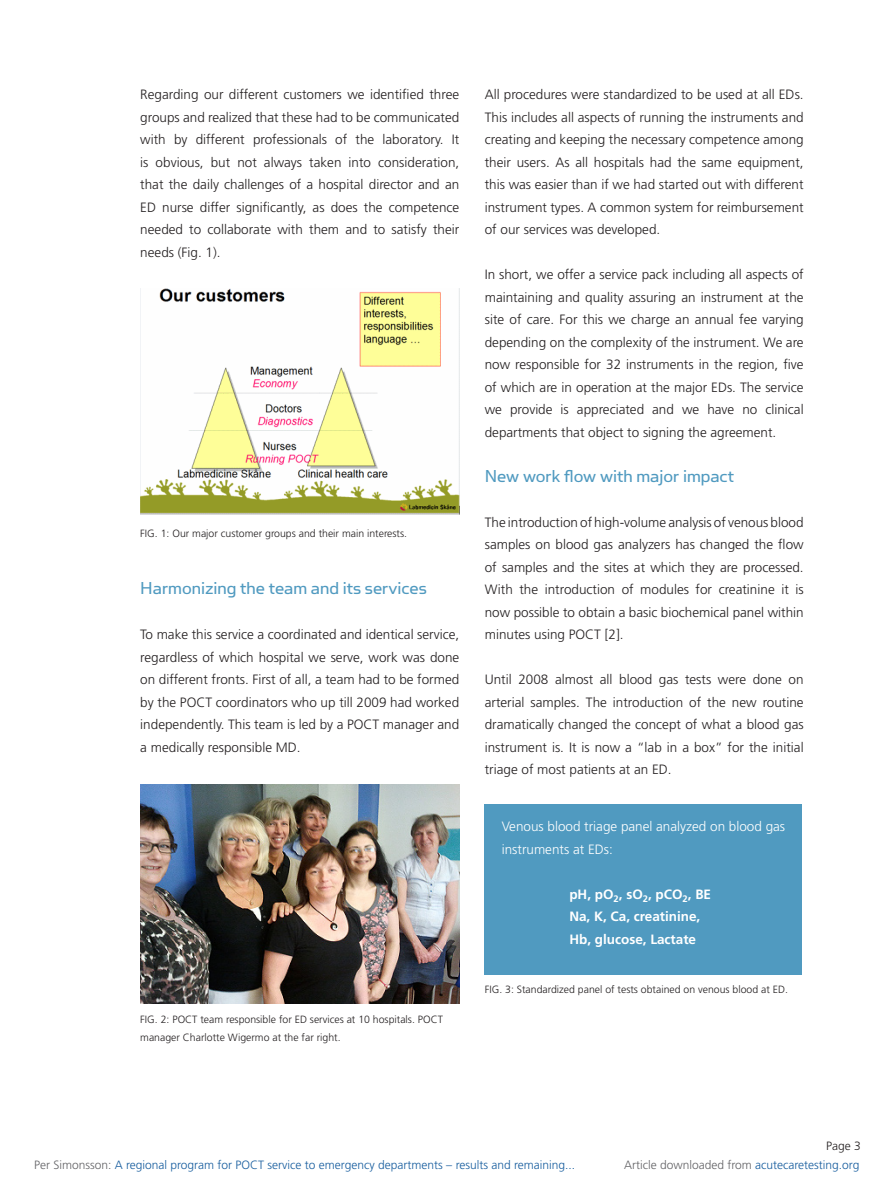
<style>
.page{position:relative;width:893px;height:1187px;background:#fff}
.page>*{position:absolute;margin:0;border:0;box-sizing:border-box;transform-origin:0 0}
.underoverskrift{font:19.5px "Simian Text Orangutan";color:#509ac0}
.underoverskrift-2{font:300 13.5px/22.5px "Frutiger";color:#231f20;text-align:justify}
.underoverskrift-3{font:300 13.5px/22.5px "Frutiger";color:#fff}
.underoverskrift-4{font:700 13.5px "Frutiger";color:#fff}
.Heading_article{font:300 12px "Frutiger";color:#175d9e}
.Heading_article-2{font:300 12px "Frutiger";color:#636366}
.Heading_article-3{font:300 12px "Frutiger";color:#231f20}
.underoverskrift-5{font:300 10.5px/18px "Frutiger";color:#231f20}
.s1{color:#636366}
.s2{color:#175d9e}
</style>
<div class="page">
<img style="left:140px;top:288px;width:319px;height:226px">
<img style="left:140px;top:784px;width:319px;height:219px">
<div style="left:485px;top:804px;width:317px;height:170px;background:#509ac0"></div>
<p class="underoverskrift-2" style="left:140px;top:83px;width:320px">Regarding our different customers we identified three groups and realized that these had to be communicated with by different professionals of the laboratory. It is obvious, but not always taken into consideration, that the daily challenges of a hospital director and an ED nurse differ significantly, as does the competence needed to collaborate with them and to satisfy their needs (Fig. 1).</p>
<p class="underoverskrift-5" style="left:140px;top:524px;width:268px">FIG. 1: Our major customer groups and their main interests.</p>
<p class="underoverskrift" style="left:140px;top:577px;width:288px">Harmonizing the team and its services</p>
<p class="underoverskrift-2" style="left:140px;top:623px;width:320px">To make this service a coordinated and identical service, regardless of which hospital we serve, work was done on different fronts. First of all, a team had to be formed by the POCT coordinators who up till 2009 had worked independently. This team is led by a POCT manager and a medically responsible MD.</p>
<p class="underoverskrift-5" style="left:140px;top:1010px;width:304px">FIG. 2: POCT team responsible for ED services at 10 hospitals. POCT manager Charlotte Wigermo at the far right.</p>
<p class="underoverskrift-2" style="left:485px;top:83px;width:320px">All procedures were standardized to be used at all EDs.<br>This includes all aspects of running the instruments and creating and keeping the necessary competence among their users. As all hospitals had the same equipment, this was easier than if we had started out with different instrument types. A common system for reimbursement of our services was developed.</p>
<p class="underoverskrift-2" style="left:485px;top:263px;width:320px">In short, we offer a service pack including all aspects of maintaining and quality assuring an instrument at the site of care. For this we charge an annual fee varying depending on the complexity of the instrument. We are now responsible for 32 instruments in the region, five of which are in operation at the major EDs. The service we provide is appreciated and we have no clinical departments that object to signing the agreement.</p>
<p class="underoverskrift" style="left:485px;top:465px;width:251px">New work flow with major impact</p>
<p class="underoverskrift-2" style="left:485px;top:511px;width:320px">The introduction of high-volume analysis of venous blood samples on blood gas analyzers has changed the flow of samples and the sites at which they are processed.<br>With the introduction of modules for creatinine it is now possible to obtain a basic biochemical panel within minutes using POCT [2].</p>
<p class="underoverskrift-2" style="left:485px;top:668px;width:320px">Until 2008 almost all blood gas tests were done on arterial samples. The introduction of the new routine dramatically changed the concept of what a blood gas instrument is. It is now a “lab in a box” for the initial triage of most patients at an ED.</p>
<p class="underoverskrift-3" style="left:502px;top:815px;width:285px">Venous blood triage panel analyzed on blood gas instruments at EDs:</p>
<p class="underoverskrift-4" style="left:569px;top:886px;width:143px">pH, pO<sub>2</sub>, sO<sub>2</sub>, pCO<sub>2</sub>, BE</p>
<p class="underoverskrift-4" style="left:569px;top:908px;width:133px">Na, K, Ca, creatinine,</p>
<p class="underoverskrift-4" style="left:569px;top:931px;width:128px">Hb, glucose, Lactate</p>
<p class="underoverskrift-5" style="left:485px;top:980px;width:305px">FIG. 3: Standardized panel of tests obtained on venous blood at ED.</p>
<p class="Heading_article-3" style="left:826px;top:1139px;width:36px">Page 3</p>
<p class="Heading_article" style="left:34px;top:1158px;width:543px"><span class="s1">Per Simonsson:</span> A regional program for POCT service to emergency departments – results and remaining...</p>
<p class="Heading_article-2" style="left:624px;top:1158px;width:237px">Article downloaded from <span class="s2">acutecaretesting.org</span></p>
</div>
